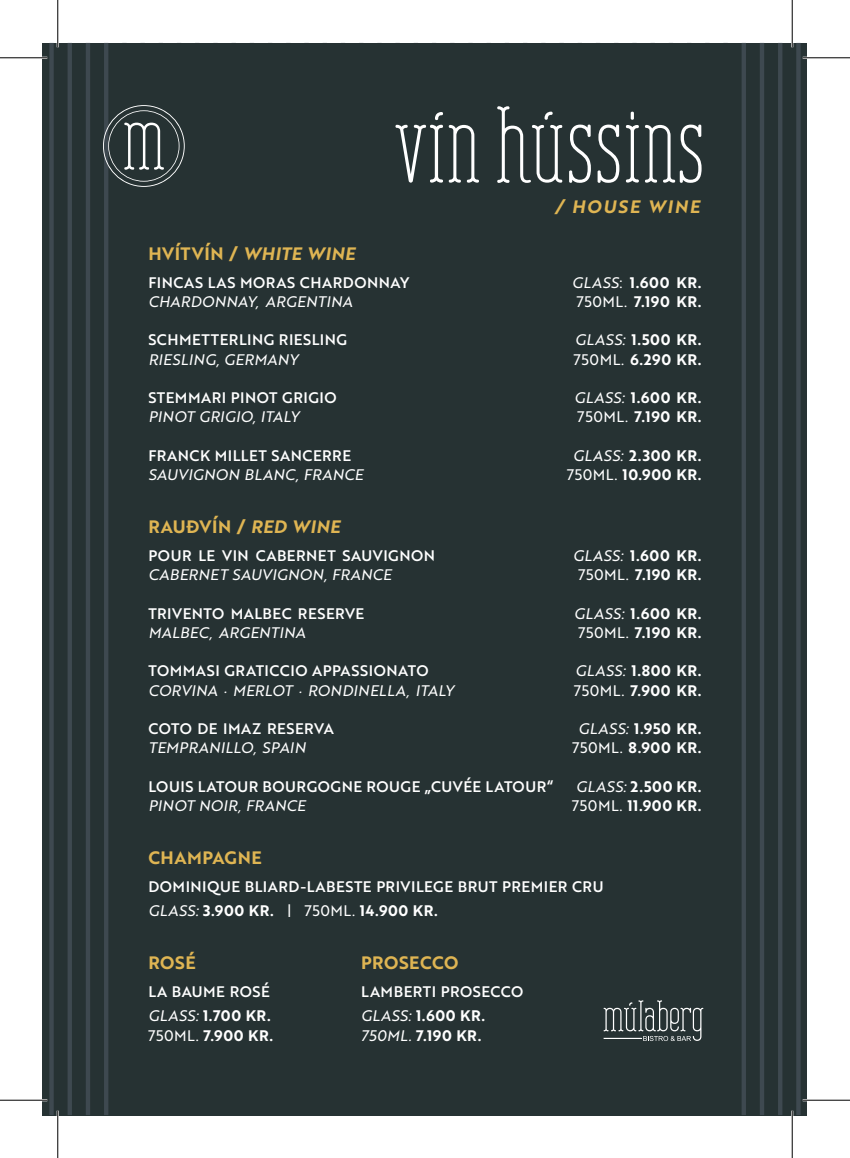
<style>
.page{position:relative;width:850px;height:1158px;background:#fff}
.page>*{position:absolute;margin:0;border:0;box-sizing:border-box;transform-origin:0 0}
.t1{font:17.5px "Brother 1816 Bold";letter-spacing:.03em;color:#dfb553}
.t2{font:17.5px "Brother 1816 Bold Italic";letter-spacing:.02em;color:#dfb553}
.t3{font:17.5px "Brother 1816 Bold Italic";letter-spacing:.105em;color:#dfb553}
.t4{font:14.88px/19.2px "Brother 1816 Bold";letter-spacing:.035em;color:#fff}
.t5{font:14.88px "Brother 1816 Medium";letter-spacing:.035em;color:#fff}
.t6{font:14.88px "Brother 1816 Regular Italic";letter-spacing:.03em;color:#fff}
.s1{font-family:"Brother 1816 Bold"}
.s2{font-family:"Brother 1816 Regular Italic"}
.s3{font-family:"Brother 1816 Regular"}
.s4{font-family:"Brother 1816 Bold Italic"}
</style>
<div class="page">
<div style="left:43px;top:43px;width:764px;height:1071px;background:#263233"></div>
<hr style="left:778px;top:43px;width:4px;height:1071px;background:#3e4950">
<hr style="left:796px;top:43px;width:4px;height:1071px;background:#3e4950">
<div style="left:741px;top:43px;width:5px;height:1071px;background:#3e4950"></div>
<hr style="left:86px;top:43px;width:4px;height:1071px;background:#3e4950">
<hr style="left:760px;top:43px;width:4px;height:1071px;background:#3e4950">
<hr style="left:104px;top:43px;width:4px;height:1071px;background:#3e4950">
<hr style="left:68px;top:43px;width:4px;height:1071px;background:#3e4950">
<div style="left:49px;top:43px;width:5px;height:1071px;background:#3e4950"></div>
<svg style="left:569px;top:125px;width:22px;height:58px"></svg>
<svg style="left:597px;top:125px;width:22px;height:58px"></svg>
<svg style="left:497px;top:106px;width:65px;height:77px"></svg>
<svg style="left:626px;top:112px;width:13px;height:70px"></svg>
<svg style="left:449px;top:125px;width:30px;height:58px"></svg>
<svg style="left:645px;top:125px;width:56px;height:58px"></svg>
<svg style="left:395px;top:112px;width:48px;height:71px"></svg>
<svg style="left:603px;top:1000px;width:100px;height:40px"></svg>
<svg style="left:103px;top:105px;width:82px;height:82px"></svg>
<hr style="left:0;top:57px;width:47px;height:2px;background:#fff">
<hr style="left:802px;top:57px;width:48px;height:2px;background:#fff">
<hr style="left:0;top:1098px;width:47px;height:3px;background:#fff">
<hr style="left:802px;top:1098px;width:48px;height:3px;background:#fff">
<hr style="left:57px;top:0;width:2px;height:47px;background:#fff">
<hr style="left:57px;top:1110px;width:2px;height:47px;background:#fff">
<hr style="left:791px;top:0;width:2px;height:47px;background:#fff">
<hr style="left:791px;top:1110px;width:2px;height:47px;background:#fff">
<hr style="left:0;top:57px;width:47px;height:1px;background:#000">
<hr style="left:802px;top:57px;width:48px;height:1px;background:#000">
<hr style="left:0;top:1099px;width:47px;height:1px;background:#000">
<hr style="left:802px;top:1099px;width:48px;height:1px;background:#000">
<hr style="left:57px;top:0;width:1px;height:47px;background:#000">
<hr style="left:57px;top:1110px;width:1px;height:47px;background:#000">
<hr style="left:792px;top:0;width:1px;height:47px;background:#000">
<hr style="left:792px;top:1110px;width:1px;height:47px;background:#000">
<p class="t3" style="left:555px;top:193px;width:146px">/ HOUSE WINE</p>
<p class="t2" style="left:148px;top:240px;width:208px"><span class="s1">HVÍTVÍN /</span> WHITE WINE</p>
<p class="t5" style="left:148px;top:271px;width:262px">FINCAS LAS MORAS CHARDONNAY</p>
<p class="t4" style="left:572px;top:272px;width:131px"><span class="s2">GLASS</span><span class="s3">:</span> 1.600 KR.</p>
<p class="t6" style="left:148px;top:290px;width:205px">CHARDONNAY, ARGENTINA</p>
<p class="t4" style="left:577px;top:291px;width:126px"><span class="s3">750ML.</span> 7.190 KR.</p>
<p class="t5" style="left:148px;top:329px;width:200px">SCHMETTERLING RIESLING</p>
<p class="t4" style="left:575px;top:330px;width:128px"><span class="s2">GLASS:</span> 1.500 KR.</p>
<p class="t6" style="left:148px;top:348px;width:151px">RIESLING, GERMANY</p>
<p class="t4" style="left:574px;top:349px;width:129px"><span class="s3">750ML.</span> 6.290 KR.</p>
<p class="t5" style="left:148px;top:386px;width:190px">STEMMARI PINOT GRIGIO</p>
<p class="t4" style="left:574px;top:387px;width:129px"><span class="s2">GLASS:</span> 1.600 KR.</p>
<p class="t6" style="left:148px;top:406px;width:152px">PINOT GRIGIO, ITALY</p>
<p class="t4" style="left:577px;top:407px;width:125px"><span class="s3">750ML.</span> 7.190 KR.</p>
<p class="t5" style="left:148px;top:444px;width:204px">FRANCK MILLET SANCERRE</p>
<p class="t4" style="left:573px;top:445px;width:130px"><span class="s2">GLASS:</span> 2.300 KR.</p>
<p class="t6" style="left:148px;top:463px;width:216px">SAUVIGNON BLANC, FRANCE</p>
<p class="t4" style="left:567px;top:464px;width:136px"><span class="s3">750ML.</span> 10.900 KR.</p>
<p class="t1" style="left:148px;top:513px;width:193px">RAUÐVÍN / <span class="s4">RED WINE</span></p>
<p class="t5" style="left:148px;top:544px;width:288px">POUR LE VIN CABERNET SAUVIGNON</p>
<p class="t4" style="left:573px;top:545px;width:130px"><span class="s2">GLASS:</span> 1.600 KR.</p>
<p class="t6" style="left:148px;top:563px;width:245px">CABERNET SAUVIGNON, FRANCE</p>
<p class="t4" style="left:578px;top:564px;width:125px"><span class="s3">750ML.</span> 7.190 KR.</p>
<p class="t5" style="left:148px;top:602px;width:217px">TRIVENTO MALBEC RESERVE</p>
<p class="t4" style="left:574px;top:603px;width:129px"><span class="s2">GLASS:</span> 1.600 KR.</p>
<p class="t6" style="left:148px;top:621px;width:159px">MALBEC, ARGENTINA</p>
<p class="t4" style="left:578px;top:622px;width:125px"><span class="s3">750ML.</span> 7.190 KR.</p>
<p class="t5" style="left:148px;top:659px;width:282px">TOMMASI GRATICCIO APPASSIONATO</p>
<p class="t4" style="left:575px;top:660px;width:128px"><span class="s2">GLASS:</span> 1.800 KR.</p>
<p class="t6" style="left:148px;top:679px;width:307px">CORVINA · MERLOT · RONDINELLA, ITALY</p>
<p class="t4" style="left:574px;top:680px;width:129px"><span class="s3">750ML.</span> 7.900 KR.</p>
<p class="t5" style="left:148px;top:717px;width:187px">COTO DE IMAZ RESERVA</p>
<p class="t4" style="left:578px;top:718px;width:124px"><span class="s2">GLASS:</span> 1.950 KR.</p>
<p class="t6" style="left:148px;top:736px;width:159px">TEMPRANILLO, SPAIN</p>
<p class="t4" style="left:572px;top:737px;width:131px"><span class="s3">750ML.</span> 8.900 KR.</p>
<p class="t5" style="left:148px;top:775px;width:406px">LOUIS LATOUR BOURGOGNE ROUGE „CUVÉE LATOUR“</p>
<p class="t4" style="left:576px;top:776px;width:127px"><span class="s2">GLASS:</span> 2.500 KR.</p>
<p class="t6" style="left:148px;top:794px;width:159px">PINOT NOIR, FRANCE</p>
<p class="t4" style="left:572px;top:795px;width:131px"><span class="s3">750ML.</span> 11.900 KR.</p>
<p class="t1" style="left:148px;top:844px;width:115px">CHAMPAGNE</p>
<p class="t5" style="left:148px;top:875px;width:456px">DOMINIQUE BLIARD-LABESTE PRIVILEGE BRUT PREMIER CRU</p>
<p class="t4" style="left:148px;top:900px;width:291px"><span class="s2">GLASS:</span> 3.900 KR. <span class="s3">| 750ML.</span> 14.900 KR.</p>
<p class="t1" style="left:361px;top:949px;width:99px">PROSECCO</p>
<p class="t5" style="left:361px;top:980px;width:164px">LAMBERTI PROSECCO</p>
<p class="t4" style="left:361px;top:1005px;width:125px"><span class="s2">GLASS:</span> 1.600 KR.<br><span class="s2">750ML.</span> 7.190 KR.</p>
<p class="t1" style="left:148px;top:949px;width:49px">ROSÉ</p>
<p class="t5" style="left:148px;top:980px;width:123px">LA BAUME ROSÉ</p>
<p class="t4" style="left:148px;top:1005px;width:126px"><span class="s2">GLASS:</span> 1.700 KR.<br><span class="s3">750ML.</span> 7.900 KR.</p>
</div>
